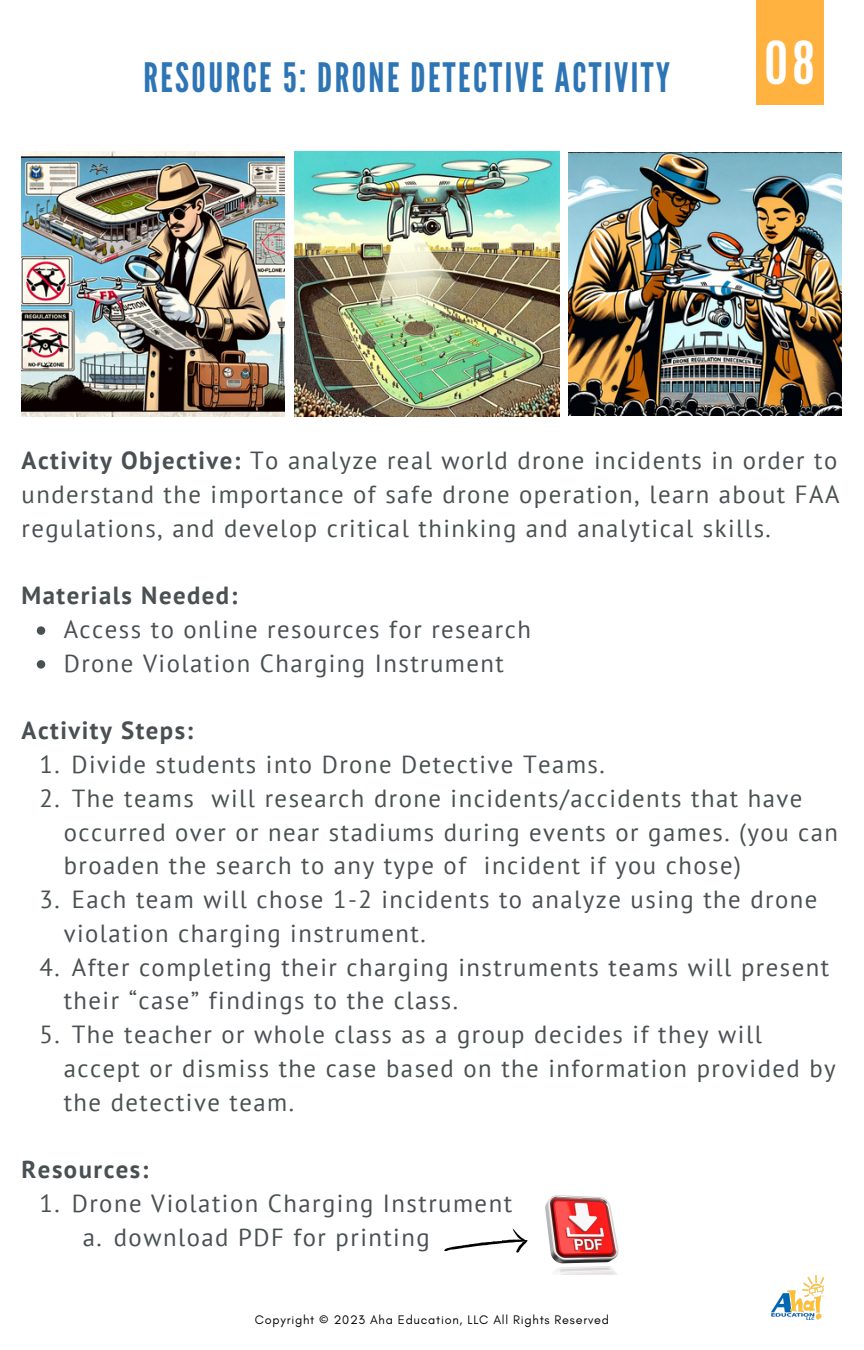
<style>
.page{position:relative;width:864px;height:1350px;background:#fff}
.page>*{position:absolute;margin:0;border:0;box-sizing:border-box;transform-origin:0 0}
.t1{font:700 49.5px "Antonio";color:#fff}
.t2{font:40.5px "League Gothic";letter-spacing:.06em;color:#2e75b6}
.t3{font:24.75px/33.8px "PT Sans";letter-spacing:.06em;color:#495052}
.t4{font:700 24.75px "PT Sans";letter-spacing:.06em;color:#495052}
.t5{font:12.6px "Glacial Indifference";letter-spacing:.06em;color:#000}
.s1{font-weight:700}
</style>
<div class="page">
<div style="left:756px;top:0;width:67px;height:105px;background:#ffb23f"></div>
<img style="left:771px;top:1276px;width:53px;height:44px">
<svg style="left:37px;top:626px;width:8px;height:9px"></svg>
<svg style="left:37px;top:660px;width:8px;height:9px"></svg>
<img style="left:22px;top:152px;width:263px;height:264px">
<img style="left:568px;top:153px;width:274px;height:262px">
<img style="left:294px;top:152px;width:265px;height:264px">
<img style="left:545px;top:1195px;width:74px;height:80px">
<svg style="left:444px;top:1228px;width:84px;height:25px"></svg>
<h2 class="t2" style="left:143px;top:54px;width:528px">RESOURCE 5: DRONE DETECTIVE ACTIVITY</h2>
<h1 class="t1" style="left:764px;top:27px;width:53px">08</h1>
<p class="t3" style="left:22px;top:443px;width:820px;text-align:justify"><span class="s1">Activity Objective:</span> To analyze real world drone incidents in order to understand the importance of safe drone operation, learn about FAA regulations, and develop critical thinking and analytical skills.</p>
<p class="t4" style="left:22px;top:579px;width:217px">Materials Needed:</p>
<p class="t3" style="left:64px;top:612px;width:469px">Access to online resources for research<br>Drone Violation Charging Instrument</p>
<p class="t4" style="left:22px;top:714px;width:173px">Activity Steps:</p>
<p class="t3" style="left:39px;top:747px;width:567px">1. Divide students into Drone Detective Teams.</p>
<p class="t3" style="left:72px;top:781px;width:732px">The teams will research drone incidents/accidents that have</p>
<p class="t3" style="left:64px;top:815px;width:776px">occurred over or near stadiums during events or games. (you can</p>
<p class="t3" style="left:64px;top:848px;width:679px">broaden the search to any type of incident if you chose)</p>
<p class="t3" style="left:39px;top:781px;width:22px">2.</p>
<p class="t3" style="left:64px;top:882px;width:755px;text-indent:8px">Each team will chose 1-2 incidents to analyze using the drone violation charging instrument.</p>
<p class="t3" style="left:39px;top:882px;width:22px">3.</p>
<p class="t3" style="left:39px;top:950px;width:22px">4.</p>
<p class="t3" style="left:64px;top:950px;width:767px;text-indent:8px">After completing their charging instruments teams will present their “case” findings to the class.</p>
<p class="t3" style="left:64px;top:1017px;width:774px;text-indent:8px">The teacher or whole class as a group decides if they will accept or dismiss the case based on the information provided by the detective team.</p>
<p class="t3" style="left:39px;top:1017px;width:22px">5.</p>
<p class="t4" style="left:22px;top:1153px;width:128px">Resources:</p>
<p class="t3" style="left:83px;top:1186px;width:431px;text-indent:-43px">1. Drone Violation Charging Instrument a. download PDF for printing</p>
<p class="t5" style="left:255px;top:1312px;width:356px">Copyright © 2023 Aha Education, LLC All Rights Reserved</p>
</div>
